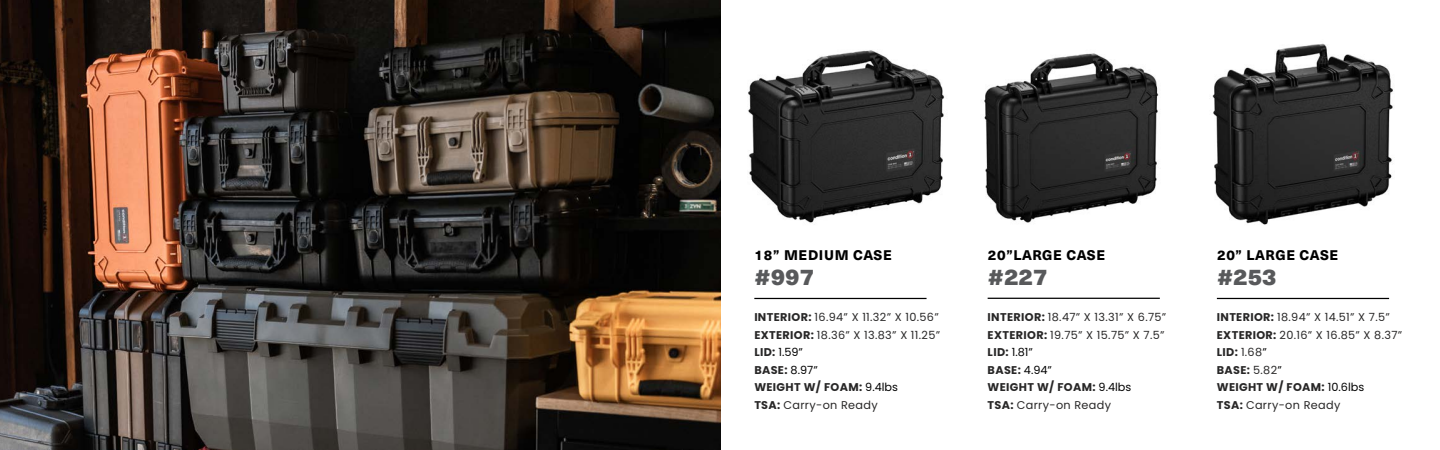
<style>
.page{position:relative;width:1440px;height:450px;background:#fff}
.page>*{position:absolute;margin:0;border:0;box-sizing:border-box;transform-origin:0 0}
.t1{font:900 22.5px "Neue Haas Unica W1 G";color:#58595b}
.t2{font:800 13.75px "Neue Haas Unica W1 G";letter-spacing:.05em;color:#000}
.t3{font:11.25px/17.5px "Poppins";letter-spacing:.03em;color:#282727}
.s1{font-weight:700}
.s2{color:#000}
</style>
<div class="page">
<img style="left:0;top:0;width:720px;height:450px">
<img style="left:1212px;top:43px;width:181px;height:182px">
<hr style="left:1217px;top:298px;width:172px;height:1px;background:#000">
<img style="left:748px;top:50px;width:197px;height:173px">
<hr style="left:754px;top:298px;width:173px;height:1px;background:#000">
<img style="left:984px;top:53px;width:175px;height:170px">
<hr style="left:988px;top:298px;width:172px;height:1px;background:#000">
<p class="t2" style="left:755px;top:245px;width:139px">18” MEDIUM CASE</p>
<h1 class="t1" style="left:755px;top:259px;width:61px">#997</h1>
<p class="t3" style="left:754px;top:309px;width:187px"><span class="s1">INTERIOR:</span> 16.94” X 11.32” X 10.56”<br><span class="s1">EXTERIOR:</span> 18.36” X 13.83” X 11.25”<br><span class="s1">LID:</span> <span class="s2">1.59”<br></span><span class="s1">BASE:</span> <span class="s2">8.97”<br></span><span class="s1">WEIGHT W/ FOAM:</span> <span class="s2">9.4lbs<br></span><span class="s1">TSA:</span> Carry-on Ready</p>
<p class="t2" style="left:988px;top:245px;width:119px">20”LARGE CASE</p>
<h1 class="t1" style="left:988px;top:259px;width:61px">#227</h1>
<p class="t3" style="left:988px;top:309px;width:180px"><span class="s1">INTERIOR:</span> 18.47” X 13.31” X 6.75”<br><span class="s1">EXTERIOR:</span> 19.75” X 15.75” X 7.5”<br><span class="s1">LID:</span> <span class="s2">1.81”<br></span><span class="s1">BASE:</span> <span class="s2">4.94”<br></span><span class="s1">WEIGHT W/ FOAM:</span> <span class="s2">9.4lbs<br></span><span class="s1">TSA:</span> Carry-on Ready</p>
<p class="t2" style="left:1217px;top:245px;width:123px">20” LARGE CASE</p>
<h1 class="t1" style="left:1217px;top:259px;width:61px">#253</h1>
<p class="t3" style="left:1217px;top:309px;width:187px"><span class="s1">INTERIOR:</span> 18.94” X 14.51” X 7.5”<br><span class="s1">EXTERIOR:</span> 20.16” X 16.85” X 8.37”<br><span class="s1">LID:</span> 1.68<span class="s2">”<br></span><span class="s1">BASE:</span> 5.82<span class="s2">”<br></span><span class="s1">WEIGHT W/ FOAM:</span> <span class="s2">10.6lbs<br></span><span class="s1">TSA:</span> Carry-on Ready</p>
</div>
